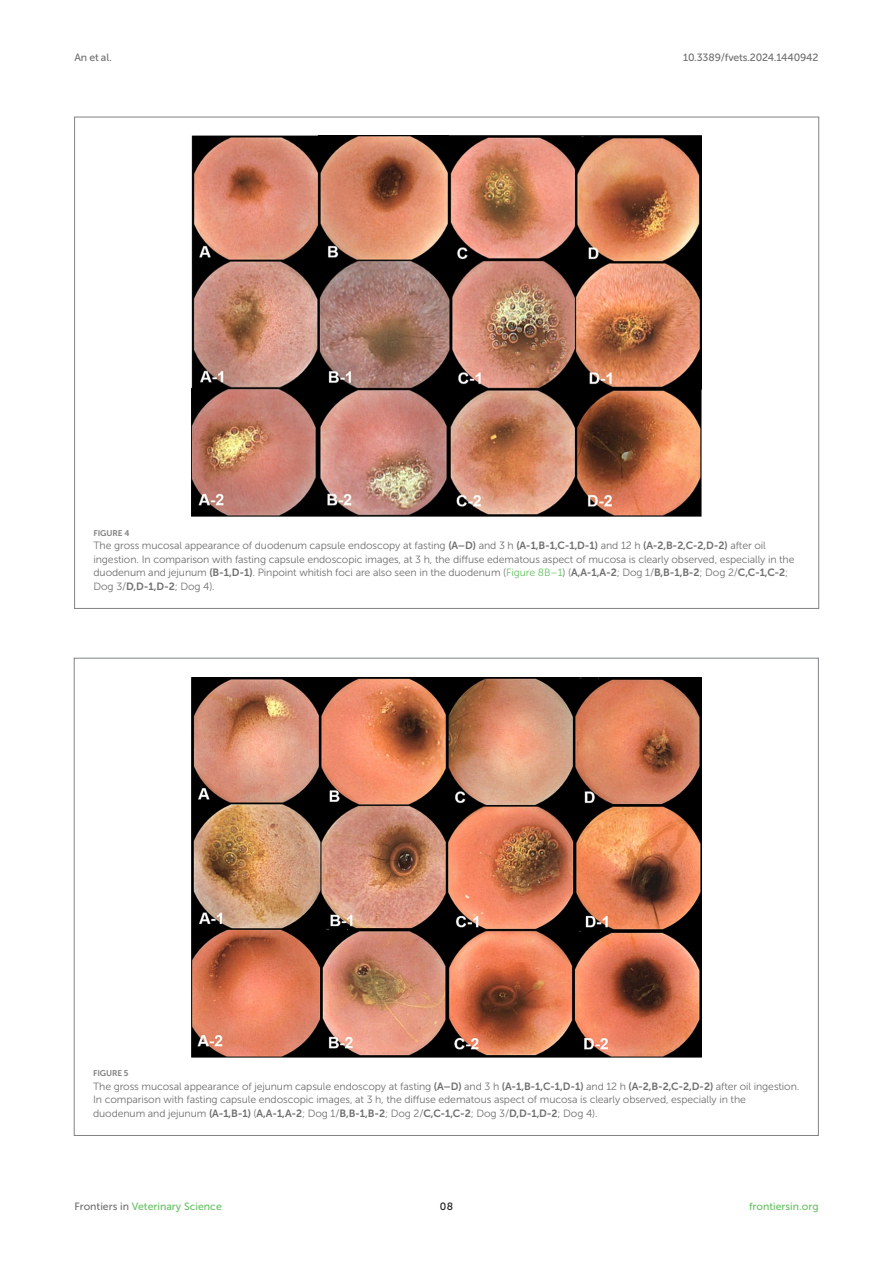
<style>
.page{position:relative;width:893px;height:1263px;background:#fff}
.page>*{position:absolute;margin:0;border:0;box-sizing:border-box;transform-origin:0 0}
.FIG_LEG{font:10.5px/13.5px "Museo Sans 300";letter-spacing:-.01em;color:#706f70}
.t1{font:10.5px "Museo Sans 500";color:#65c161}
.t2{font:10.5px "Museo Sans 500";letter-spacing:-.015em;color:#706f70}
.t3{font:10.5px "Museo Sans 500";color:#1b1c1b}
.FIG_HD{font:8.25px "Museo Sans 700";letter-spacing:-.01em;color:#7e7f7f}
.s1{font-family:"Museo Sans 700"}
.s2{color:#65c161}
.s3{color:#706f70}
</style>
<div class="page">
<img style="left:191px;top:677px;width:510px;height:380px">
<img style="left:192px;top:136px;width:510px;height:381px">
<p class="t2" style="left:74px;top:51px;width:39px">An et al.</p>
<p class="t2" style="left:683px;top:51px;width:137px">10.3389/fvets.2024.1440942</p>
<p class="FIG_HD" style="left:94px;top:528px;width:37px">FIGURE 4</p>
<p class="FIG_LEG" style="left:94px;top:539px;width:702px">The gross mucosal appearance of duodenum capsule endoscopy at fasting <span class="s1">(A–D)</span> and 3 h <span class="s1">(A-1,B-1,C-1,D-1)</span> and 12 h <span class="s1">(A-2,B-2,C-2,D-2)</span> after oil ingestion. In comparison with fasting capsule endoscopic images, at 3 h, the diffuse edematous aspect of mucosa is clearly observed, especially in the duodenum and jejunum <span class="s1">(B-1,D-1)</span>. Pinpoint whitish foci are also seen in the duodenum (<span class="s2">Figure 8B–1</span>) (<span class="s1">A,A-1,A-2</span>; Dog 1/<span class="s1">B,B-1,B-2</span>; Dog 2/<span class="s1">C,C-1,C-2</span>; Dog 3/<span class="s1">D,D-1,D-2</span>; Dog 4).</p>
<p class="FIG_HD" style="left:93px;top:1068px;width:37px">FIGURE 5</p>
<p class="FIG_LEG" style="left:93px;top:1079px;width:708px">The gross mucosal appearance of jejunum capsule endoscopy at fasting <span class="s1">(A–D)</span> and 3 h <span class="s1">(A-1,B-1,C-1,D-1)</span> and 12 h <span class="s1">(A-2,B-2,C-2,D-2)</span> after oil ingestion.<br>In comparison with fasting capsule endoscopic images, at 3 h, the diffuse edematous aspect of mucosa is clearly observed, especially in the duodenum and jejunum <span class="s1">(A-1,B-1)</span> (<span class="s1">A,A-1,A-2</span>; Dog 1/<span class="s1">B,B-1,B-2</span>; Dog 2/<span class="s1">C,C-1,C-2</span>; Dog 3/<span class="s1">D,D-1,D-2</span>; Dog 4).</p>
<p class="t1" style="left:74px;top:1200px;width:149px"><span class="s3">Frontiers in</span> Veterinary Science</p>
<p class="t3" style="left:440px;top:1200px;width:15px">08</p>
<p class="t1" style="left:749px;top:1200px;width:71px">frontiersin.org</p>
</div>
